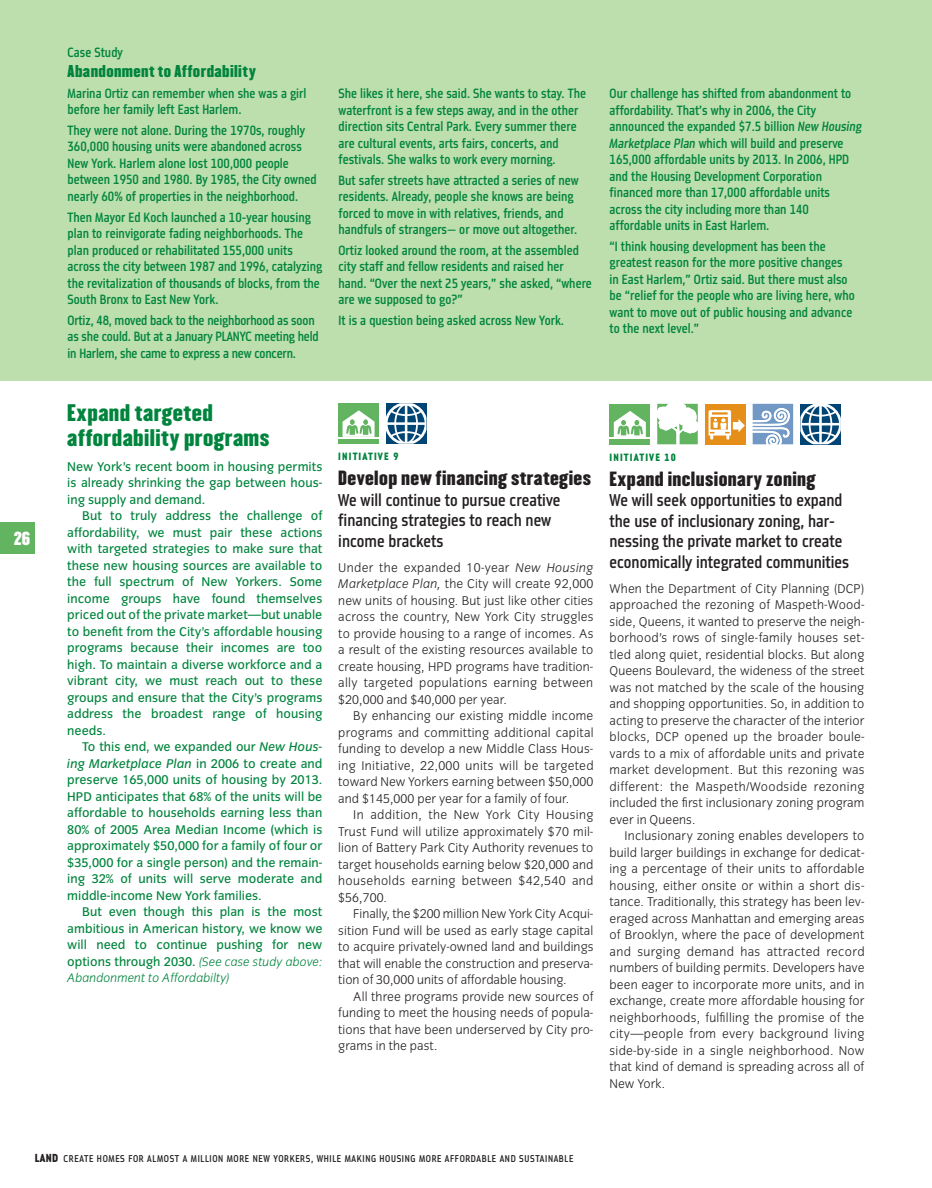
<style>
.page{position:relative;width:932px;height:1188px;background:#fff}
.page>*{position:absolute;margin:0;border:0;box-sizing:border-box;transform-origin:0 0}
.t1{font:21px/24.8px "Champion HTF Welterweight";letter-spacing:.02em;color:#00843d}
.t2{font:500 18.15px/20.7px "Metroflex Narrow";color:#231f20}
.t3{font:18px "Champion HTF Welterweight";letter-spacing:.02em;color:#231f20}
.t4{font:16.5px "Champion HTF Welterweight";color:#fff}
.t5{font:15px "Champion HTF Welterweight";letter-spacing:.03em;color:#00843d}
.t6{font:500 14.25px/16.5px "Metroflex Narrow";color:#00843d}
.t7{font:300 13.2px/16.5px "Congress Sans";letter-spacing:.005em;color:#231f20;text-align:justify}
.t8{font:13.2px/16.5px "Congress M Sans";color:#00843d;text-align:justify}
.t9{font:italic 300 12.75px "Congress Sans";letter-spacing:.005em;color:#00843d}
.t10{font:800 11.25px "Metroflex Narrow";letter-spacing:.1em;color:#00843d}
.t11{font:500 10.5px "Metroflex Narrow";letter-spacing:.06em;color:#231f20}
.s1{font-style:italic}
.s2{font-family:"Congress Sans";font-weight:300;font-style:italic;font-size:12.75px}
.s3{font-weight:800;font-size:12.3px}
</style>
<div class="page">
<div style="left:0;top:0;width:932px;height:381px;background:#bddead"></div>
<div style="left:338px;top:403px;width:41px;height:41px;background:#63b461"></div>
<svg style="left:342px;top:410px;width:32px;height:27px"></svg>
<hr style="left:338px;top:437px;width:41px;height:2px;background:#fff">
<svg style="left:386px;top:403px;width:40px;height:41px"></svg>
<div style="left:609px;top:404px;width:41px;height:40px;background:#63b461"></div>
<svg style="left:613px;top:411px;width:32px;height:26px"></svg>
<hr style="left:609px;top:437px;width:41px;height:2px;background:#fff">
<svg style="left:657px;top:404px;width:40px;height:40px"></svg>
<div style="left:705px;top:404px;width:40px;height:40px;background:#e58e19"></div>
<svg style="left:708px;top:410px;width:36px;height:30px"></svg>
<hr style="left:712px;top:412px;width:15px;height:3px;background:#e58e19">
<svg style="left:752px;top:404px;width:41px;height:40px"></svg>
<svg style="left:800px;top:404px;width:40px;height:40px"></svg>
<div style="left:0;top:522px;width:35px;height:32px;background:#63b461"></div>
<p class="t4" style="left:14px;top:527px;width:18px">26</p>
<p class="t6" style="left:68px;top:43px;width:57px">Case Study</p>
<p class="t5" style="left:68px;top:61px;width:190px">Abandonment to Affordability</p>
<p class="t6" style="left:68px;top:85px;width:240px">Marina Ortiz can remember when she was a girl before her family left East Harlem.</p>
<p class="t6" style="left:68px;top:122px;width:251px">They were not alone. During the 1970s, roughly 360,000 housing units were abandoned across New York. Harlem alone lost 100,000 people between 1950 and 1980. By 1985, the City owned nearly 60% of properties in the neighborhood.</p>
<p class="t6" style="left:68px;top:208px;width:256px">Then Mayor Ed Koch launched a 10-year housing plan to reinvigorate fading neighborhoods. The plan produced or rehabilitated 155,000 units across the city between 1987 and 1996, catalyzing the revitalization of thousands of blocks, from the South Bronx to East New York.</p>
<p class="t6" style="left:68px;top:311px;width:253px">Ortiz, 48, moved back to the neighborhood as soon as she could. But at a January PLANYC meeting held in Harlem, she came to express a new concern.</p>
<p class="t6" style="left:338px;top:85px;width:249px">She likes it here, she said. She wants to stay. The waterfront is a few steps away, and in the other direction sits Central Park. Every summer there are cultural events, arts fairs, concerts, and festivals. She walks to work every morning.</p>
<p class="t6" style="left:338px;top:172px;width:241px">But safer streets have attracted a series of new residents. Already, people she knows are being forced to move in with relatives, friends, and handfuls of strangers— or move out altogether.</p>
<p class="t6" style="left:338px;top:242px;width:255px">Ortiz looked around the room, at the assembled city staff and fellow residents and raised her hand. “Over the next 25 years,” she asked, “where are we supposed to go?”</p>
<p class="t6" style="left:338px;top:312px;width:227px">It is a question being asked across New York.</p>
<p class="t6" style="left:609px;top:85px;width:254px">Our challenge has shifted from abandonment to affordability. That’s why in 2006, the City announced the expanded $7.5 billion <span class="s1">New Housing Marketplace Plan</span> which will build and preserve 165,000 affordable units by 2013. In 2006, HPD and the Housing Development Corporation financed more than 17,000 affordable units across the city including more than 140 affordable units in East Harlem.</p>
<p class="t6" style="left:609px;top:238px;width:247px">“I think housing development has been the greatest reason for the more positive changes in East Harlem,” Ortiz said. But there must also be “relief for the people who are living here, who want to move out of public housing and advance to the next level.”</p>
<h1 class="t1" style="left:67px;top:401px;width:204px">Expand targeted affordability programs</h1>
<p class="t8" style="left:67px;top:458px;width:257px">New York’s recent boom in housing permits is already shrinking the gap between hous&shy;ing supply and demand.</p>
<p class="t8" style="left:67px;top:508px;width:257px;text-indent:15px">But to truly address the challenge of affordability, we must pair these actions with targeted strategies to make sure that these new housing sources are available to the full spectrum of New Yorkers. Some income groups have found themselves priced out of the private market—but unable to benefit from the City’s affordable housing programs because their incomes are too high. To maintain a diverse workforce and a vibrant city, we must reach out to these groups and ensure that the City’s programs address the broadest range of housing needs.</p>
<p class="t8" style="left:67px;top:739px;width:257px;text-indent:15px">To this end, we expanded our <span class="s1">New Hous&shy;ing Marketplace Plan</span> in 2006 to create and preserve 165,000 units of housing by 2013.<br>HPD anticipates that 68% of the units will be affordable to households earning less than 80% of 2005 Area Median Income (which is approximately $50,000 for a family of four or $35,000 for a single person) and the remain&shy;ing 32% of units will serve moderate and middle-income New York families.</p>
<p class="t8" style="left:67px;top:904px;width:257px;text-indent:15px">But even though this plan is the most ambitious in American history, we know we will need to continue pushing for new options through 2030. <span class="s2">(See case study above:</span></p>
<p class="t9" style="left:67px;top:971px;width:164px">Abandonment to Affordabilty)</p>
<p class="t10" style="left:338px;top:450px;width:62px">INITIATIVE 9</p>
<h3 class="t3" style="left:338px;top:466px;width:254px">Develop new financing strategies</h3>
<h2 class="t2" style="left:338px;top:489px;width:223px">We will continue to pursue creative financing strategies to reach new income brackets</h2>
<p class="t7" style="left:338px;top:559px;width:257px">Under the expanded 10-year <span class="s1">New Housing Marketplace Plan,</span> the City will create 92,000 new units of housing. But just like other cities across the country, New York City struggles to provide housing to a range of incomes. As a result of the existing resources available to create housing, HPD programs have tradition&shy;ally targeted populations earning between $20,000 and $40,000 per year.</p>
<p class="t7" style="left:338px;top:708px;width:257px;text-indent:15px">By enhancing our existing middle income programs and committing additional capital funding to develop a new Middle Class Hous&shy;ing Initiative, 22,000 units will be targeted toward New Yorkers earning between $50,000 and $145,000 per year for a family of four.</p>
<p class="t7" style="left:338px;top:807px;width:257px;text-indent:15px">In addition, the New York City Housing Trust Fund will utilize approximately $70 mil&shy;lion of Battery Park City Authority revenues to target households earning below $20,000 and households earning between $42,540 and $56,700.</p>
<p class="t7" style="left:338px;top:906px;width:257px;text-indent:15px">Finally, the $200 million New York City Acqui&shy;sition Fund will be used as early stage capital to acquire privately-owned land and buildings that will enable the construction and preserva&shy;tion of 30,000 units of affordable housing.</p>
<p class="t7" style="left:338px;top:988px;width:257px;text-indent:15px">All three programs provide new sources of funding to meet the housing needs of popula&shy;tions that have been underserved by City pro&shy;grams in the past.</p>
<p class="t10" style="left:609px;top:451px;width:68px">INITIATIVE 10</p>
<h3 class="t3" style="left:609px;top:466px;width:207px">Expand inclusionary zoning</h3>
<h2 class="t2" style="left:609px;top:489px;width:241px">We will seek opportunities to expand the use of inclusionary zoning, har&shy;nessing the private market to create economically integrated communities</h2>
<p class="t7" style="left:609px;top:580px;width:256px">When the Department of City Planning (DCP) approached the rezoning of Maspeth-Wood&shy;side, Queens, it wanted to preserve the neigh&shy;borhood’s rows of single-family houses set&shy;tled along quiet, residential blocks. But along Queens Boulevard, the wideness of the street was not matched by the scale of the housing and shopping opportunities. So, in addition to acting to preserve the character of the interior blocks, DCP opened up the broader boule&shy;vards to a mix of affordable units and private market development. But this rezoning was different: the Maspeth/Woodside rezoning included the first inclusionary zoning program ever in Queens.</p>
<p class="t7" style="left:609px;top:828px;width:256px;text-indent:15px">Inclusionary zoning enables developers to build larger buildings in exchange for dedicat&shy;ing a percentage of their units to affordable housing, either onsite or within a short dis&shy;tance. Traditionally, this strategy has been lev&shy;eraged across Manhattan and emerging areas of Brooklyn, where the pace of development and surging demand has attracted record numbers of building permits. Developers have been eager to incorporate more units, and in exchange, create more affordable housing for neighborhoods, fulfilling the promise of the city—people from every background living side-by-side in a single neighborhood. Now that kind of demand is spreading across all of New York.</p>
<p class="t11" style="left:35px;top:1152px;width:540px"><span class="s3">LAND</span> CREATE HOMES FOR ALMOST A MILLION MORE NEW YORKERS, WHILE MAKING HOUSING MORE AFFORDABLE AND SUSTAINABLE</p>
</div>
